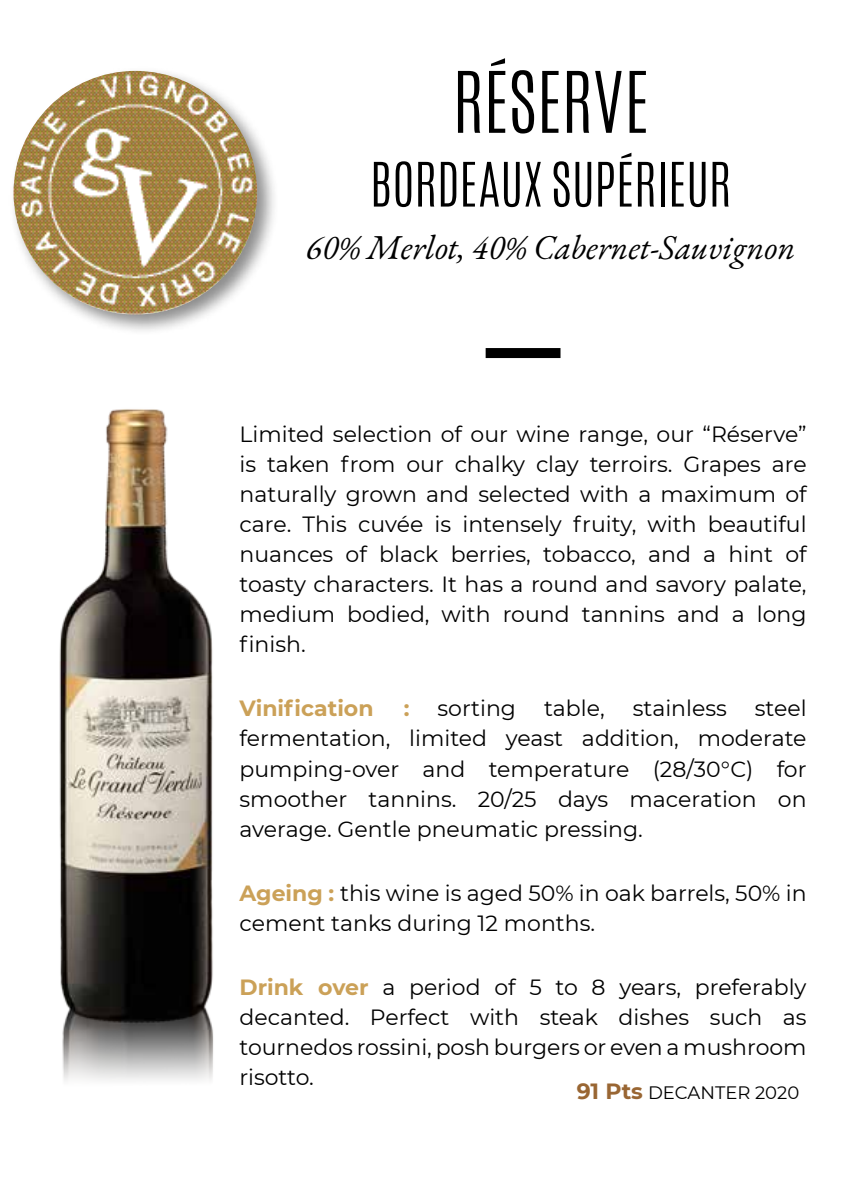
<style>
.page{position:relative;width:845px;height:1191px;background:#fff}
.page>*{position:absolute;margin:0;border:0;box-sizing:border-box;transform-origin:0 0}
.t1{font:300 72px "Antonio";color:#000}
.t2{font:300 52px "Antonio";color:#000}
.t3{font:italic 34px "EB Garamond";color:#000}
.t4{font:22px/30px "Montserrat";color:#000;text-align:justify}
.t5{font:700 22px "Montserrat";color:#cba158}
.t6{font:18px "Montserrat";color:#000}
.s1{font-weight:700;color:#cba158}
.s2{font-weight:700;font-size:22px;color:#963}
</style>
<div class="page">
<img style="left:59px;top:409px;width:155px;height:672px">
<div style="left:485px;top:348px;width:75px;height:10px;background:#000"></div>
<div style="left:8px;top:66px;width:271px;height:271px;background:#000;opacity:.45"></div>
<img style="left:14px;top:71px;width:243px;height:243px;border-radius:122px">
<h1 class="t1" style="left:452px;top:50px;width:198px">RÉSERVE</h1>
<h2 class="t2" style="left:370px;top:147px;width:363px">BORDEAUX SUPÉRIEUR</h2>
<h3 class="t3" style="left:306px;top:225px;width:491px">60% Merlot, 40% Cabernet-Sauvignon</h3>
<p class="t4" style="left:239px;top:419px;width:568px">Limited selection of our wine range, our “Réserve” is taken from our chalky clay terroirs. Grapes are naturally grown and selected with a maximum of care. This cuvée is intensely fruity, with beautiful nuances of black berries, tobacco, and a hint of toasty characters. It has a round and savory palate, medium bodied, with round tannins and a long finish.</p>
<p class="t5" style="left:239px;top:693px;width:136px">Vinification</p>
<p class="t5" style="left:404px;top:693px;width:7px">:</p>
<p class="t4" style="left:437px;top:693px;width:80px">sorting</p>
<p class="t4" style="left:544px;top:693px;width:62px">table,</p>
<p class="t4" style="left:633px;top:693px;width:96px">stainless</p>
<p class="t4" style="left:239px;top:693px;width:568px;text-indent:515px">steel fermentation, limited yeast addition, moderate pumping-over and temperature (28/30°C) for smoother tannins. 20/25 days maceration on average. Gentle pneumatic pressing.</p>
<p class="t4" style="left:239px;top:877px;width:568px"><span class="s1">Ageing :</span> this wine is aged 50% in oak barrels, 50% in cement tanks during 12 months.</p>
<p class="t4" style="left:239px;top:971px;width:568px"><span class="s1">Drink over</span> a period of 5 to 8 years, preferably decanted. Perfect with steak dishes such as tournedos rossini, posh burgers or even a mushroom risotto.</p>
<p class="t6" style="left:577px;top:1080px;width:224px"><span class="s2">91 Pts</span> DECANTER 2020</p>
</div>
